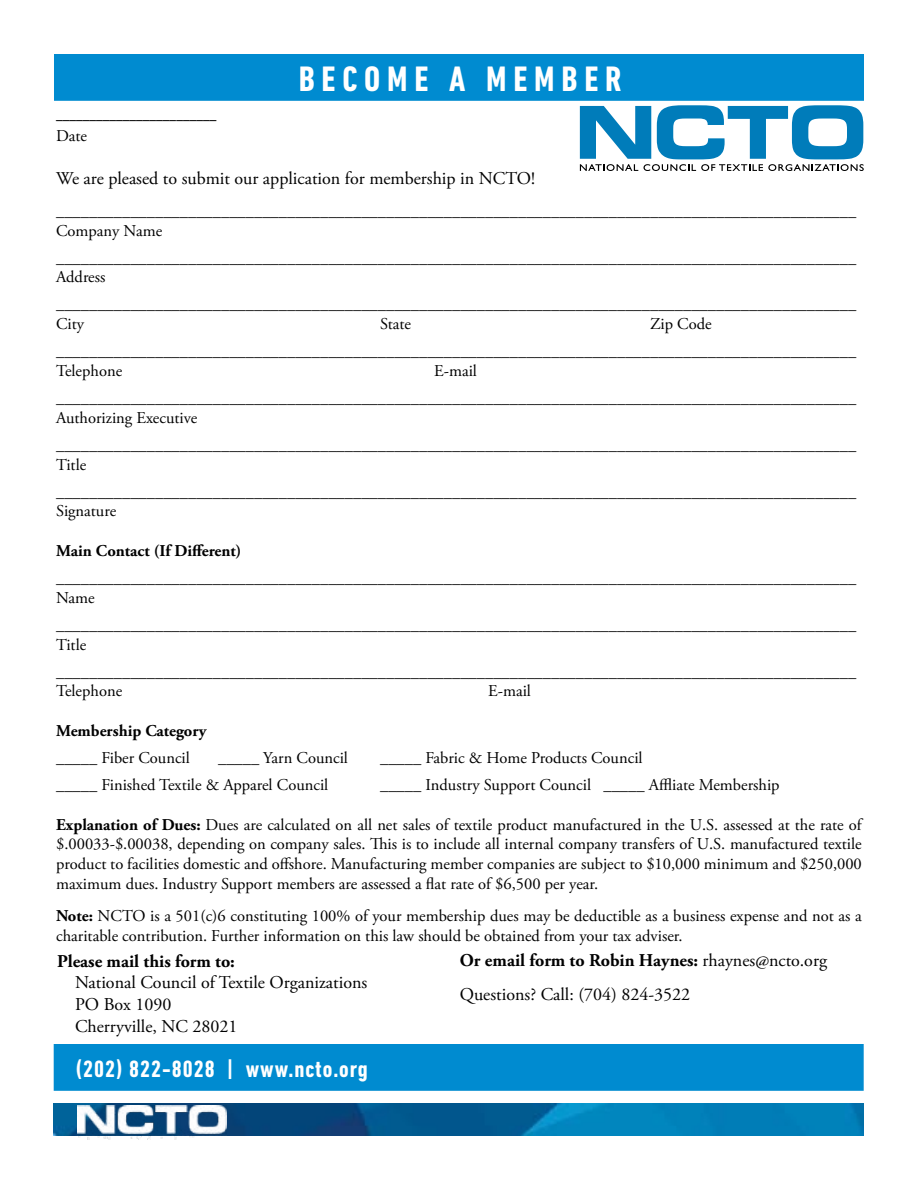
<style>
.page{position:relative;width:918px;height:1188px;background:#fff}
.page>*{position:absolute;margin:0;border:0;box-sizing:border-box;transform-origin:0 0}
.t1{font:700 condensed 36px "DIN Next LT Pro";letter-spacing:.19em;color:#fff}
.t2{font:700 condensed 24px "DIN Next LT Pro";letter-spacing:.04em;color:#fff}
.t3{font:18px/21.6px "Adobe Garamond Pro";color:#000}
.t4{font:18px "Cambria";color:#000}
.t5{font:700 18px "Adobe Garamond Pro";color:#000}
.t6{font:16.5px/19.8px "Adobe Garamond Pro";color:#000}
.t7{font:700 16.5px "Adobe Garamond Pro";color:#000}
.s1{font-weight:700}
</style>
<div class="page">
<div style="left:54px;top:54px;width:810px;height:47px;background:#008bd0;border:2px solid #008bd0"></div>
<svg style="left:580px;top:105px;width:284px;height:66px"></svg>
<div style="left:54px;top:1044px;width:810px;height:47px;background:#008bd0;border:2px solid #008bd0"></div>
<img style="left:54px;top:1103px;width:810px;height:33px">
<img style="left:77px;top:1105px;width:149px;height:35px">
<h1 class="t1" style="left:299px;top:59px;width:324px">BECOME A MEMBER</h1>
<p class="t4" style="left:56px;top:103px;width:162px">________________________</p>
<p class="t6" style="left:56px;top:126px;width:33px">Date</p>
<p class="t3" style="left:56px;top:168px;width:480px">We are pleased to submit our application for membership in NCTO!</p>
<p class="t6" style="left:56px;top:201px;width:802px">_________________________________________________________________________________________________<br>Company Name</p>
<p class="t6" style="left:56px;top:248px;width:802px">_________________________________________________________________________________________________<br>Address</p>
<p class="t6" style="left:56px;top:295px;width:802px">_________________________________________________________________________________________________<br>City</p>
<p class="t6" style="left:56px;top:311px;width:802px;line-height:27px;text-indent:594px">Zip Code _________________________________________________________________________________________________</p>
<p class="t6" style="left:56px;top:362px;width:68px">Telephone</p>
<p class="t6" style="left:380px;top:315px;width:33px">State</p>
<p class="t6" style="left:56px;top:358px;width:802px;line-height:27px;text-align:center">E-mail _________________________________________________________________________________________________</p>
<p class="t6" style="left:56px;top:405px;width:802px;line-height:27px">Authorizing Executive _________________________________________________________________________________________________</p>
<p class="t6" style="left:56px;top:452px;width:802px;line-height:27px">Title _________________________________________________________________________________________________</p>
<p class="t6" style="left:56px;top:502px;width:62px">Signature</p>
<p class="t7" style="left:56px;top:541px;width:187px">Main Contact (If Different)</p>
<p class="t6" style="left:56px;top:569px;width:802px">_________________________________________________________________________________________________<br>Name</p>
<p class="t6" style="left:56px;top:615px;width:802px">_________________________________________________________________________________________________<br>Title</p>
<p class="t6" style="left:56px;top:662px;width:802px">_________________________________________________________________________________________________<br>Telephone</p>
<p class="t6" style="left:488px;top:682px;width:44px">E-mail</p>
<p class="t7" style="left:56px;top:721px;width:152px">Membership Category</p>
<p class="t6" style="left:56px;top:748px;width:135px">_____ Fiber Council</p>
<p class="t6" style="left:218px;top:748px;width:131px">_____ Yarn Council</p>
<p class="t6" style="left:380px;top:748px;width:264px">_____ Fabric &amp; Home Products Council</p>
<p class="t6" style="left:56px;top:775px;width:274px">_____ Finished Textile &amp; Apparel Council</p>
<p class="t6" style="left:380px;top:775px;width:401px">_____ Industry Support Council _____ Affliate Membership</p>
<p class="t6" style="left:56px;top:815px;width:807px;text-align:justify"><span class="s1">Explanation of Dues:</span> Dues are calculated on all net sales of textile product manufactured in the U.S. assessed at the rate of $.00033-$.00038, depending on company sales. This is to include all internal company transfers of U.S. manufactured textile product to facilities domestic and offshore. Manufacturing member companies are subject to $10,000 minimum and $250,000 maximum dues. Industry Support members are assessed a flat rate of $6,500 per year.</p>
<p class="t6" style="left:56px;top:906px;width:807px"><span class="s1">Note:</span> NCTO is a 501(c)6 constituting 100% of your membership dues may be deductible as a business expense and not as a charitable contribution. Further information on this law should be obtained from your tax adviser.</p>
<p class="t5" style="left:57px;top:951px;width:179px">Please mail this form to:</p>
<p class="t3" style="left:75px;top:972px;width:294px">National Council of Textile Organizations<br>PO Box 1090<br>Cherryville, NC 28021</p>
<p class="t3" style="left:460px;top:944px;width:369px;line-height:33.6px"><span class="s1">Or email form to Robin Haynes:</span> rhaynes@ncto.org<br>Questions? Call: (704) 824-3522</p>
<h2 class="t2" style="left:76px;top:1055px;width:294px">(202) 822-8028 | www.ncto.org</h2>
</div>
